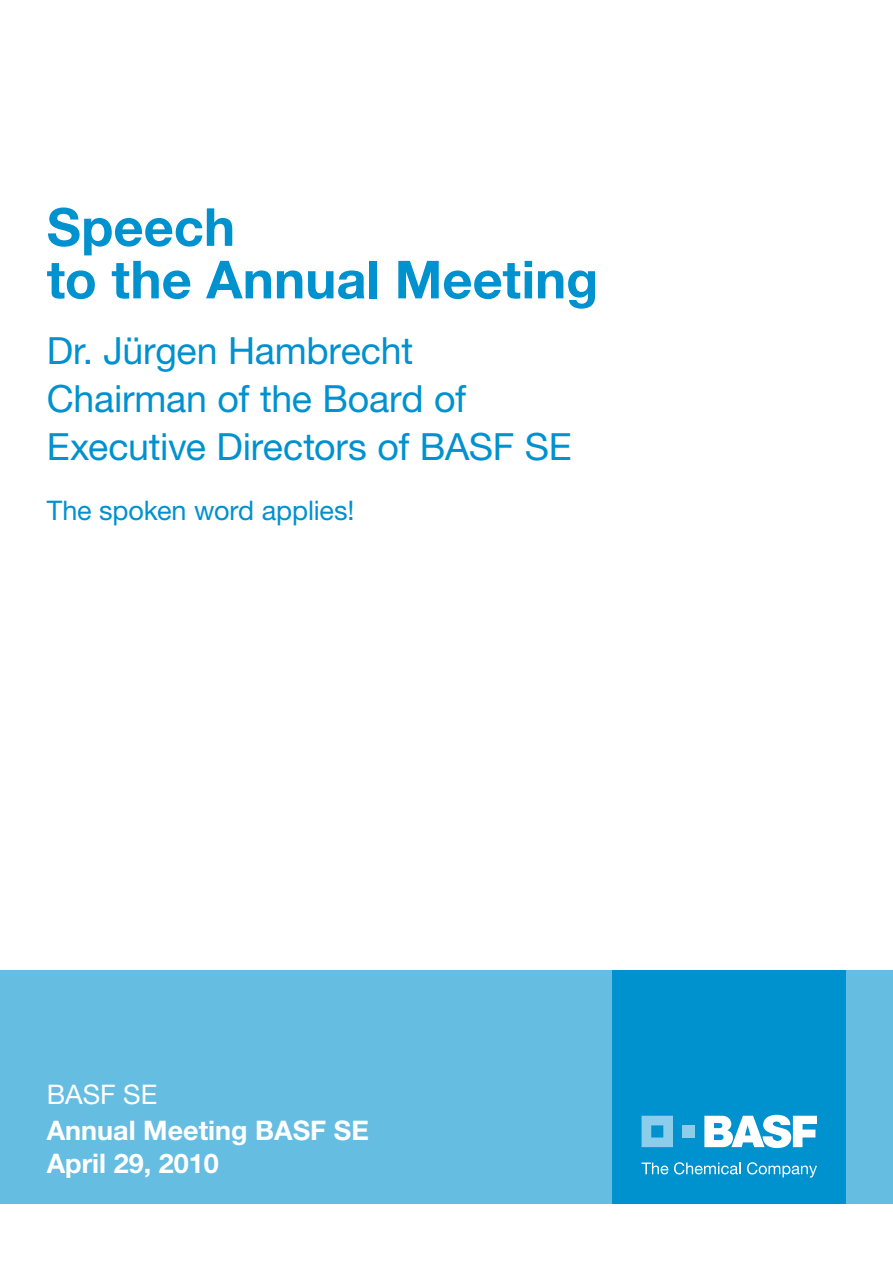
<style>
.page{position:relative;width:893px;height:1263px;background:#fff}
.page>*{position:absolute;margin:0;border:0;box-sizing:border-box;transform-origin:0 0}
.t1{font:700 52.5px/52.5px "Helvetica Finanz Std";color:#0091cf}
.t2{font:37.5px/47.8px "Helvetica Finanz Std";letter-spacing:-.01em;color:#0091cf}
.t3{font:700 27px/32.4px "Helvetica Finanz Std";color:#fff}
.t4{font:27px "Helvetica Finanz Std";letter-spacing:-.005em;color:#0091cf}
.t5{font:27px "Helvetica Finanz Std";color:#fff}
</style>
<div class="page">
<div style="left:0;top:969px;width:893px;height:234px;background:#66bde2"></div>
<div style="left:612px;top:969px;width:234px;height:234px;background:#0091cf"></div>
<svg style="left:642px;top:1162px;width:26px;height:12px"></svg>
<svg style="left:674px;top:1162px;width:67px;height:12px"></svg>
<svg style="left:747px;top:1162px;width:70px;height:15px"></svg>
<svg style="left:704px;top:1115px;width:113px;height:33px"></svg>
<svg style="left:642px;top:1116px;width:31px;height:31px"></svg>
<div style="left:683px;top:1125px;width:12px;height:12px;background:#8ccee9"></div>
<h1 class="t1" style="left:47px;top:200px;width:553px">Speech<br>to the Annual Meeting</h1>
<p class="t2" style="left:47px;top:326px;width:526px">Dr. Jürgen Hambrecht<br>Chairman of the Board of<br>Executive Directors of BASF SE</p>
<p class="t4" style="left:47px;top:494px;width:309px">The spoken word applies!</p>
<p class="t5" style="left:47px;top:1078px;width:112px">BASF SE</p>
<p class="t3" style="left:47px;top:1114px;width:324px">Annual Meeting BASF SE<br>April 29, 2010</p>
</div>
